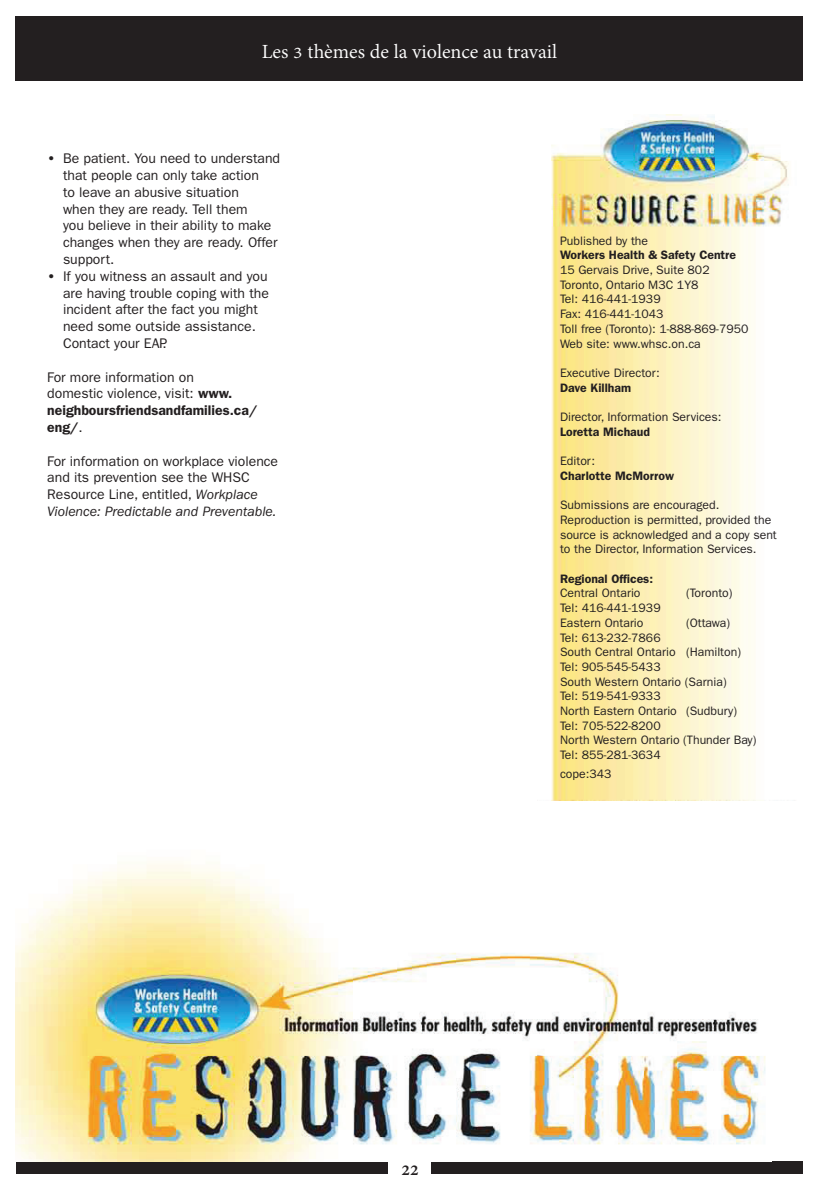
<style>
.page{position:relative;width:819px;height:1197px;background:#fff}
.page>*{position:absolute;margin:0;border:0;box-sizing:border-box;transform-origin:0 0}
.t1{font:24.5px "Adobe Thai";color:#fff}
.t2{font:700 22.75px "Adobe Thai";color:#231f20}
.t3{font:14px/16.8px "ITC Franklin Gothic Std";color:#231f20}
.t4{font:12.25px/14.7px "ITC Franklin Gothic Std";color:#231f20}
.t5{font:600 12.25px "ITC Franklin Gothic Std";color:#231f20}
.s1{font-weight:600}
.s2{font-style:italic}
</style>
<div class="page">
<div style="left:16px;top:1162px;width:372px;height:12px;background:#231f20"></div>
<div style="left:432px;top:1162px;width:371px;height:12px;background:#231f20"></div>
<div style="left:16px;top:16px;width:787px;height:65px;background:#231f20"></div>
<img style="left:16px;top:863px;width:750px;height:298px">
<img style="left:551px;top:115px;width:238px;height:685px">
<h1 class="t1" style="left:262px;top:35px;width:297px">Les 3 thèmes de la violence au travail</h1>
<p class="t3" style="left:63px;top:150px;width:219px;text-indent:-16px"><span class="s1">•</span> Be patient. You need to understand that people can only take action<br>to leave an abusive situation<br>when they are ready. Tell them<br>you believe in their ability to make changes when they are ready. Offer support.</p>
<p class="t3" style="left:63px;top:268px;width:208px;text-indent:-16px"><span class="s1">•</span> If you witness an assault and you are having trouble coping with the incident after the fact you might need some outside assistance.<br>Contact your EAP.</p>
<p class="t3" style="left:47px;top:369px;width:212px">For more information on<br>domestic violence, visit: <span class="s1">www. neighboursfriendsandfamilies.ca/ eng/</span>.</p>
<p class="t3" style="left:47px;top:453px;width:232px">For information on workplace violence and its prevention see the WHSC Resource Line, entitled, <span class="s2">Workplace Violence: Predictable and Preventable.</span></p>
<p class="t4" style="left:560px;top:233px;width:90px">Published by the</p>
<p class="t5" style="left:560px;top:248px;width:178px">Workers Health &amp; Safety Centre</p>
<p class="t4" style="left:560px;top:263px;width:190px">15 Gervais Drive, Suite 802<br>Toronto, Ontario M3C 1Y8<br>Tel: 416-441-1939<br>Fax: 416-441-1043<br>Toll free (Toronto): 1-888-869-7950<br>Web site: www.whsc.on.ca</p>
<p class="t4" style="left:560px;top:366px;width:101px">Executive Director:</p>
<p class="t5" style="left:560px;top:380px;width:73px">Dave Killham</p>
<p class="t4" style="left:560px;top:410px;width:163px">Director, Information Services:</p>
<p class="t5" style="left:560px;top:424px;width:92px">Loretta Michaud</p>
<p class="t4" style="left:560px;top:454px;width:37px">Editor:</p>
<p class="t5" style="left:560px;top:468px;width:116px">Charlotte McMorrow</p>
<p class="t4" style="left:560px;top:498px;width:218px">Submissions are encouraged.<br>Reproduction is permitted, provided the source is acknowledged and a copy sent to the Director, Information Services.</p>
<p class="t5" style="left:560px;top:571px;width:95px">Regional Offices:</p>
<p class="t4" style="left:560px;top:586px;width:82px">Central Ontario</p>
<p class="t4" style="left:686px;top:586px;width:48px">(Toronto)</p>
<p class="t4" style="left:560px;top:601px;width:102px">Tel: 416-441-1939<br>Eastern Ontario</p>
<p class="t4" style="left:686px;top:615px;width:46px">(Ottawa)</p>
<p class="t4" style="left:560px;top:630px;width:198px">Tel: 613-232-7866<br>South Central Ontario (Hamilton)<br>Tel: 905-545-5433<br>South Western Ontario (Sarnia)<br>Tel: 519-541-9333<br>North Eastern Ontario (Sudbury)<br>Tel: 705-522-8200<br>North Western Ontario (Thunder Bay)<br>Tel: 855-281-3634</p>
<p class="t4" style="left:560px;top:767px;width:53px">cope:343</p>
<h2 class="t2" style="left:401px;top:1154px;width:19px">22</h2>
</div>
